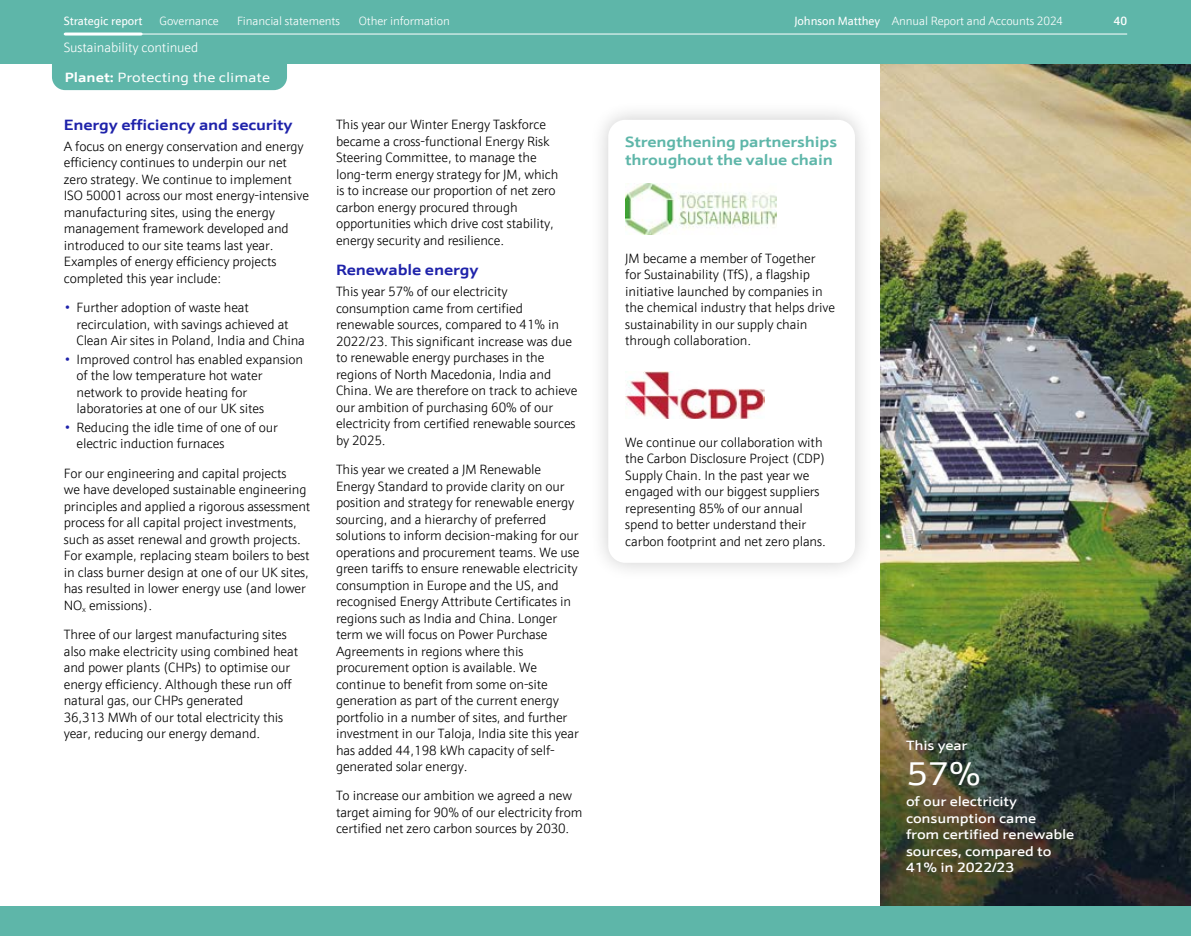
<style>
.page{position:relative;width:1191px;height:936px;background:#fff}
.page>*{position:absolute;margin:0;border:0;box-sizing:border-box;transform-origin:0 0}
.t1{font:33px "JM Sans Extended";color:#fff}
.t2{font:700 15px/18px "JM Sans Extended";letter-spacing:-.01em;color:#5eb6a9}
.t3{font:700 15px "JM Sans Extended";letter-spacing:-.01em;color:#1e22aa}
.t4{font:300 13.5px/16.5px "JM Sans";letter-spacing:-.01em;color:#000}
.t5{font:500 13.5px/16.5px "JM Sans Extended";letter-spacing:-.01em;color:#fff}
.t6{font:13.5px "JM Sans Extended";color:#fff}
.t7{font:300 13.5px "JM Sans";letter-spacing:-.01em;color:#fff}
.t8{font:300 12px "JM Sans";letter-spacing:-.01em;color:#fff}
.t9{font:12px "JM Sans";letter-spacing:-.01em;color:#fff}
.t10{font:500 12px "JM Sans";color:#fff}
.s1{font-weight:400}
.s2{font-weight:700}
.s3{color:#1e22aa}
</style>
<div class="page">
<img style="left:880px;top:64px;width:311px;height:842px">
<div style="left:0;top:906px;width:1191px;height:29px;background:#5eb6a9"></div>
<div style="left:589px;top:100px;width:284px;height:482px;background:#000;opacity:.2"></div>
<div style="left:608px;top:120px;width:247px;height:442px;background:#fff;border-radius:17px"></div>
<img style="left:625px;top:183px;width:152px;height:52px">
<img style="left:625px;top:371px;width:139px;height:48px">
<div style="left:0;top:0;width:1190px;height:64px;background:#5eb6a9"></div>
<div style="left:1178px;top:0;width:13px;height:64px;background:#5eb6a9"></div>
<div style="left:52px;top:64px;width:235px;height:26px;background:#5eb6a9"></div>
<hr style="left:64px;top:34px;width:1063px;height:1px;background:#fff">
<hr style="left:65px;top:33px;width:76px;height:3px;background:#fff">
<p class="t9" style="left:64px;top:13px;width:80px">Strategic report</p>
<p class="t8" style="left:160px;top:13px;width:61px">Governance</p>
<p class="t8" style="left:237px;top:13px;width:104px">Financial statements</p>
<p class="t8" style="left:359px;top:13px;width:92px">Other information</p>
<p class="t8" style="left:794px;top:13px;width:270px"><span class="s1">Johnson Matthey</span> Annual Report and Accounts 2024</p>
<p class="t10" style="left:1113px;top:13px;width:15px">40</p>
<p class="t7" style="left:64px;top:39px;width:136px">Sustainability continued</p>
<p class="t6" style="left:65px;top:69px;width:207px"><span class="s2">Planet:</span> Protecting the climate</p>
<p class="t3" style="left:64px;top:115px;width:230px">Energy efficiency and security</p>
<p class="t4" style="left:64px;top:138px;width:247px">A focus on energy conservation and energy efficiency continues to underpin our net zero strategy. We continue to implement ISO 50001 across our most energy-intensive manufacturing sites, using the energy management framework developed and introduced to our site teams last year.<br>Examples of energy efficiency projects completed this year include:</p>
<p class="t4" style="left:77px;top:299px;width:230px;text-indent:-13px"><span class="s3">•</span> Further adoption of waste heat recirculation, with savings achieved at<br>Clean Air sites in Poland, India and China</p>
<p class="t4" style="left:77px;top:351px;width:228px;text-indent:-13px"><span class="s3">•</span> Improved control has enabled expansion of the low temperature hot water network to provide heating for laboratories at one of our UK sites</p>
<p class="t4" style="left:77px;top:419px;width:203px;text-indent:-13px"><span class="s3">•</span> Reducing the idle time of one of our electric induction furnaces</p>
<p class="t4" style="left:64px;top:464px;width:248px">For our engineering and capital projects<br>we have developed sustainable engineering principles and applied a rigorous assessment process for all capital project investments, such as asset renewal and growth projects.<br>For example, replacing steam boilers to best in class burner design at one of our UK sites, has resulted in lower energy use (and lower NO<sub>x</sub> emissions).</p>
<p class="t4" style="left:64px;top:626px;width:236px">Three of our largest manufacturing sites also make electricity using combined heat and power plants (CHPs) to optimise our energy efficiency. Although these run off natural gas, our CHPs generated<br>36,313 MWh of our total electricity this year, reducing our energy demand.</p>
<p class="t4" style="left:336px;top:116px;width:224px">This year our Winter Energy Taskforce became a cross-functional Energy Risk Steering Committee, to manage the long-term energy strategy for JM, which is to increase our proportion of net zero carbon energy procured through opportunities which drive cost stability, energy security and resilience.</p>
<p class="t3" style="left:336px;top:261px;width:144px">Renewable energy</p>
<p class="t4" style="left:336px;top:283px;width:243px">This year 57% of our electricity consumption came from certified renewable sources, compared to 41% in 2022/23. This significant increase was due to renewable energy purchases in the regions of North Macedonia, India and China. We are therefore on track to achieve our ambition of purchasing 60% of our electricity from certified renewable sources by 2025.</p>
<p class="t4" style="left:336px;top:461px;width:245px">This year we created a JM Renewable Energy Standard to provide clarity on our position and strategy for renewable energy sourcing, and a hierarchy of preferred solutions to inform decision-making for our operations and procurement teams. We use green tariffs to ensure renewable electricity consumption in Europe and the US, and recognised Energy Attribute Certificates in regions such as India and China. Longer term we will focus on Power Purchase Agreements in regions where this procurement option is available. We continue to benefit from some on-site generation as part of the current energy portfolio in a number of sites, and further investment in our Taloja, India site this year has added 44,198 kWh capacity of self&shy;generated solar energy.</p>
<p class="t4" style="left:336px;top:787px;width:248px">To increase our ambition we agreed a new target aiming for 90% of our electricity from certified net zero carbon sources by 2030.</p>
<p class="t2" style="left:625px;top:133px;width:213px">Strengthening partnerships throughout the value chain</p>
<p class="t4" style="left:625px;top:249px;width:211px">JM became a member of Together<br>for Sustainability (TfS), a flagship initiative launched by companies in the chemical industry that helps drive sustainability in our supply chain through collaboration.</p>
<p class="t4" style="left:625px;top:434px;width:202px">We continue our collaboration with the Carbon Disclosure Project (CDP)<br>Supply Chain. In the past year we engaged with our biggest suppliers representing 85% of our annual spend to better understand their carbon footprint and net zero plans.</p>
<p class="t5" style="left:906px;top:737px;width:63px">This year</p>
<h1 class="t1" style="left:906px;top:754px;width:77px">57%</h1>
<p class="t5" style="left:906px;top:793px;width:170px">of our electricity consumption came<br>from certified renewable sources, compared to<br>41% in 2022/23</p>
</div>
